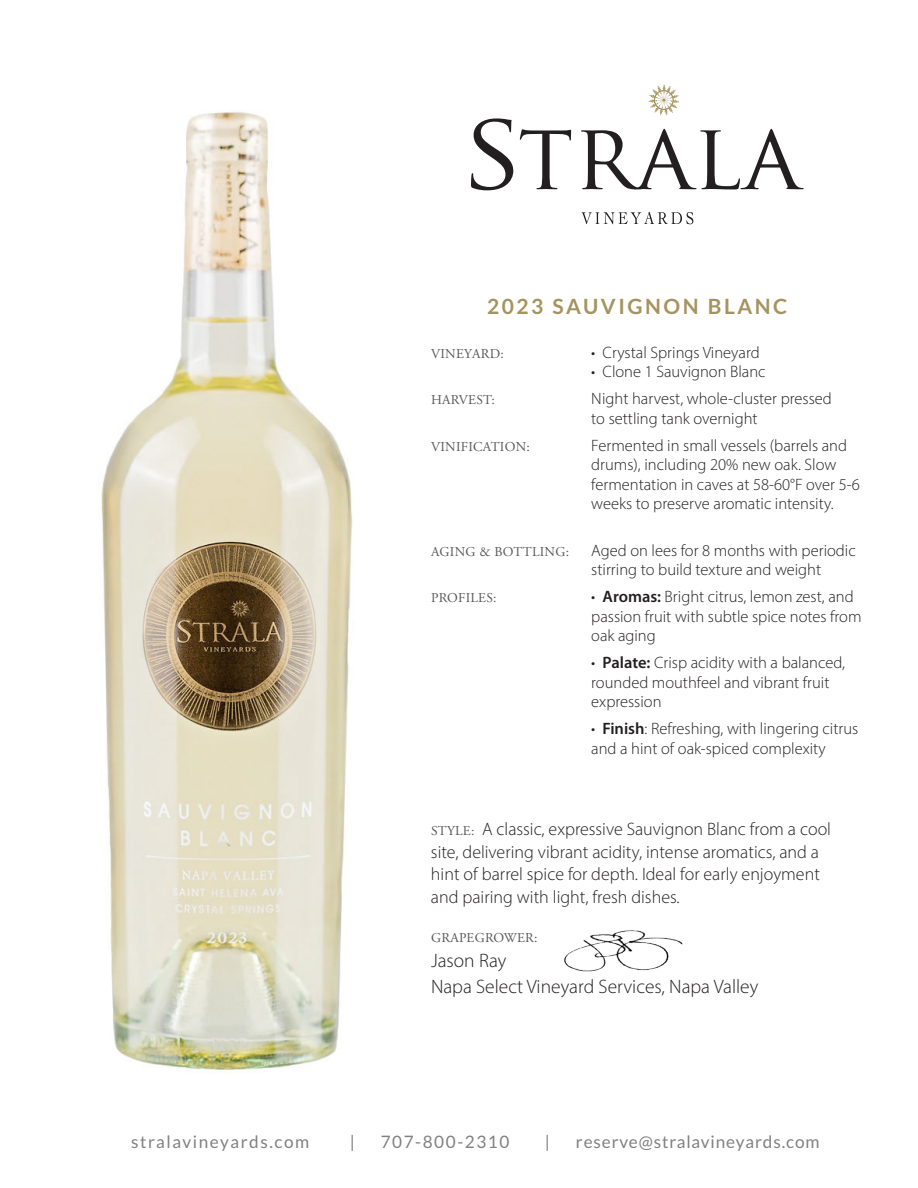
<style>
.page{position:relative;width:918px;height:1188px;background:#fff}
.page>*{position:absolute;margin:0;border:0;box-sizing:border-box;transform-origin:0 0}
.t1{font:700 21px "Lato";letter-spacing:.12em;color:#a59360}
.t2{font:300 19.5px/25.5px "Myriad Pro";color:#231f20}
.t3{font:300 18px/22.5px "Myriad Pro";color:#231f20}
.t4{font:17.25px "Lato";letter-spacing:.09em;color:#808180}
.t5{font:17.25px "Lato";letter-spacing:.05em;color:#808180}
.t6{font:17.25px "Lato";letter-spacing:.07em;color:#808180}
.t7{font:300 16.5px/19.5px "Myriad Pro";color:#231f20}
.t8{font:13.5px "Adobe Garamond Pro";letter-spacing:.02em;color:#57585a}
.s1{font-weight:600}
.s2{font-family:"Adobe Garamond Pro";font-weight:400;font-size:13.5px;color:#57585a}
</style>
<div class="page">
<img style="left:101px;top:112px;width:512px;height:958px">
<svg style="left:520px;top:129px;width:51px;height:60px"></svg>
<svg style="left:581px;top:129px;width:223px;height:60px"></svg>
<svg style="left:471px;top:118px;width:42px;height:72px"></svg>
<svg style="left:648px;top:85px;width:31px;height:30px"></svg>
<svg style="left:581px;top:212px;width:112px;height:12px"></svg>
<img style="left:562px;top:926px;width:121px;height:47px">
<p class="t1" style="left:487px;top:294px;width:302px">2023 SAUVIGNON BLANC</p>
<p class="t8" style="left:431px;top:346px;width:74px">VINEYARD:</p>
<p class="t7" style="left:591px;top:343px;width:170px">• Crystal Springs Vineyard</p>
<p class="t7" style="left:591px;top:362px;width:176px">• Clone 1 Sauvignon Blanc</p>
<p class="t8" style="left:431px;top:392px;width:65px">HARVEST:</p>
<p class="t7" style="left:591px;top:389px;width:242px">Night harvest, whole-cluster pressed to settling tank overnight</p>
<p class="t8" style="left:431px;top:439px;width:100px">VINIFICATION:</p>
<p class="t7" style="left:591px;top:436px;width:270px">Fermented in small vessels (barrels and drums), including 20% new oak. Slow fermentation in caves at 58-60°F over 5-6 weeks to preserve aromatic intensity.</p>
<p class="t8" style="left:431px;top:544px;width:140px">AGING &amp; BOTTLING:</p>
<p class="t7" style="left:591px;top:541px;width:266px">Aged on lees for 8 months with periodic stirring to build texture and weight</p>
<p class="t8" style="left:431px;top:590px;width:67px">PROFILES:</p>
<p class="t7" style="left:591px;top:587px;width:272px">• <span class="s1">Aromas:</span> Bright citrus, lemon zest, and passion fruit with subtle spice notes from oak aging</p>
<p class="t7" style="left:591px;top:653px;width:255px">• <span class="s1">Palate:</span> Crisp acidity with a balanced, rounded mouthfeel and vibrant fruit expression</p>
<p class="t7" style="left:591px;top:719px;width:269px">• <span class="s1">Finish</span>: Refreshing, with lingering citrus and a hint of oak-spiced complexity</p>
<p class="t3" style="left:431px;top:818px;width:402px"><span class="s2">STYLE:</span> A classic, expressive Sauvignon Blanc from a cool site, delivering vibrant acidity, intense aromatics, and a hint of barrel spice for depth. Ideal for early enjoyment and pairing with light, fresh dishes.</p>
<p class="t8" style="left:431px;top:929px;width:108px">GRAPEGROWER:</p>
<p class="t2" style="left:431px;top:948px;width:329px">Jason Ray<br>Napa Select Vineyard Services, Napa Valley</p>
<p class="t4" style="left:131px;top:1132px;width:180px">stralavineyards.com</p>
<p class="t6" style="left:350px;top:1132px;width:7px">|</p>
<p class="t4" style="left:381px;top:1132px;width:130px">707-800-2310</p>
<p class="t6" style="left:545px;top:1132px;width:7px">|</p>
<p class="t5" style="left:576px;top:1132px;width:245px">reserve@stralavineyards.com</p>
</div>
